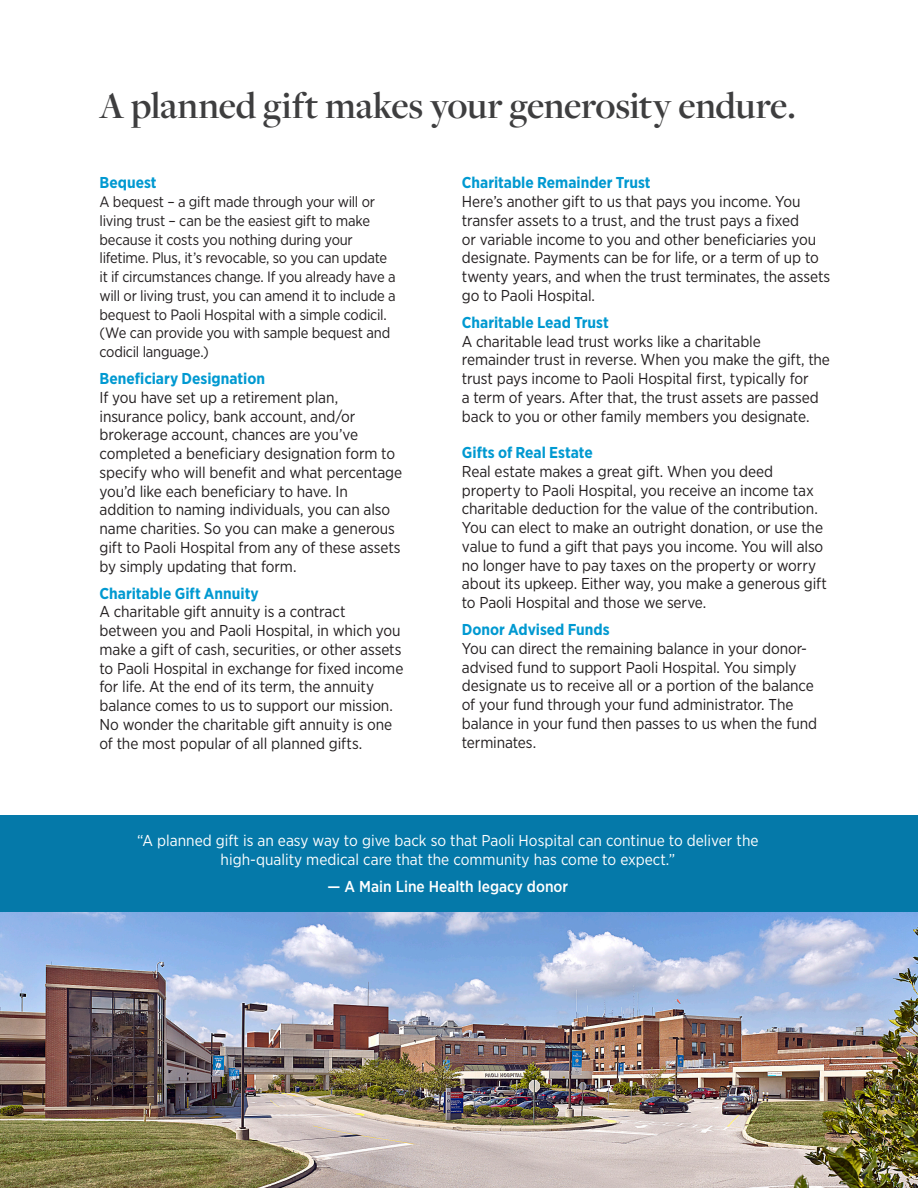
<style>
.page{position:relative;width:918px;height:1188px;background:#fff}
.page>*{position:absolute;margin:0;border:0;box-sizing:border-box;transform-origin:0 0}
.Body{font:600 39px "Freight Disp Pro";letter-spacing:-.015em;color:#3e3e3f}
.SJHF_body{font:15.75px/18.8px "Gotham Narrow";letter-spacing:-.005em;color:#231f20}
.t1{font:15.75px/19.5px "Gotham Narrow";color:#fff;text-align:center}
.SJHF_Bronze_Subheads{font:700 15.75px "Gotham Narrow";color:#0099d1}
.t2{font:500 15.75px "Gotham Narrow";color:#fff}
.Subhead1{font:700 15.75px "Gotham Narrow";color:#0099d1}
.SJHF_body-2{font:15px/18.8px "Gotham Narrow";letter-spacing:-.015em;color:#231f20}
</style>
<div class="page">
<img style="left:0;top:913px;width:918px;height:275px">
<div style="left:0;top:815px;width:918px;height:97px;background:#0579a9"></div>
<p class="Body" style="left:100px;top:80px;width:698px">A planned gift makes your generosity endure.</p>
<p class="Subhead1" style="left:100px;top:173px;width:59px">Bequest</p>
<p class="SJHF_body-2" style="left:100px;top:192px;width:298px">A bequest – a gift made through your will or living trust – can be the easiest gift to make because it costs you nothing during your lifetime. Plus, it’s revocable, so you can update it if circumstances change. If you already have a will or living trust, you can amend it to include a bequest to Paoli Hospital with a simple codicil. (We can provide you with sample bequest and codicil language.)</p>
<p class="SJHF_Bronze_Subheads" style="left:100px;top:368px;width:167px">Beneficiary Designation</p>
<p class="SJHF_body" style="left:100px;top:388px;width:304px">If you have set up a retirement plan, insurance policy, bank account, and/or brokerage account, chances are you’ve completed a beneficiary designation form to specify who will benefit and what percentage you’d like each beneficiary to have. In addition to naming individuals, you can also name charities. So you can make a generous gift to Paoli Hospital from any of these assets by simply updating that form.</p>
<p class="SJHF_Bronze_Subheads" style="left:100px;top:583px;width:161px">Charitable Gift Annuity</p>
<p class="SJHF_body" style="left:100px;top:602px;width:305px">A charitable gift annuity is a contract between you and Paoli Hospital, in which you make a gift of cash, securities, or other assets to Paoli Hospital in exchange for fixed income for life. At the end of its term, the annuity balance comes to us to support our mission.<br>No wonder the charitable gift annuity is one of the most popular of all planned gifts.</p>
<p class="SJHF_Bronze_Subheads" style="left:462px;top:173px;width:190px">Charitable Remainder Trust</p>
<p class="SJHF_body" style="left:462px;top:192px;width:370px">Here’s another gift to us that pays you income. You transfer assets to a trust, and the trust pays a fixed<br>or variable income to you and other beneficiaries you designate. Payments can be for life, or a term of up to twenty years, and when the trust terminates, the assets go to Paoli Hospital.</p>
<p class="SJHF_Bronze_Subheads" style="left:462px;top:312px;width:149px">Charitable Lead Trust</p>
<p class="SJHF_body" style="left:462px;top:331px;width:370px">A charitable lead trust works like a charitable remainder trust in reverse. When you make the gift, the trust pays income to Paoli Hospital first, typically for<br>a term of years. After that, the trust assets are passed back to you or other family members you designate.</p>
<p class="SJHF_Bronze_Subheads" style="left:462px;top:442px;width:133px">Gifts of Real Estate</p>
<p class="SJHF_body" style="left:462px;top:462px;width:367px">Real estate makes a great gift. When you deed property to Paoli Hospital, you receive an income tax charitable deduction for the value of the contribution.<br>You can elect to make an outright donation, or use the value to fund a gift that pays you income. You will also no longer have to pay taxes on the property or worry about its upkeep. Either way, you make a generous gift to Paoli Hospital and those we serve.</p>
<p class="SJHF_Bronze_Subheads" style="left:462px;top:619px;width:149px">Donor Advised Funds</p>
<p class="SJHF_body" style="left:462px;top:639px;width:357px">You can direct the remaining balance in your donor&shy;advised fund to support Paoli Hospital. You simply designate us to receive all or a portion of the balance of your fund through your fund administrator. The balance in your fund then passes to us when the fund terminates.</p>
<p class="t1" style="left:137px;top:830px;width:623px">“A planned gift is an easy way to give back so that Paoli Hospital can continue to deliver the high-quality medical care that the community has come to expect.”</p>
<p class="t2" style="left:328px;top:876px;width:242px">— A Main Line Health legacy donor</p>
</div>
